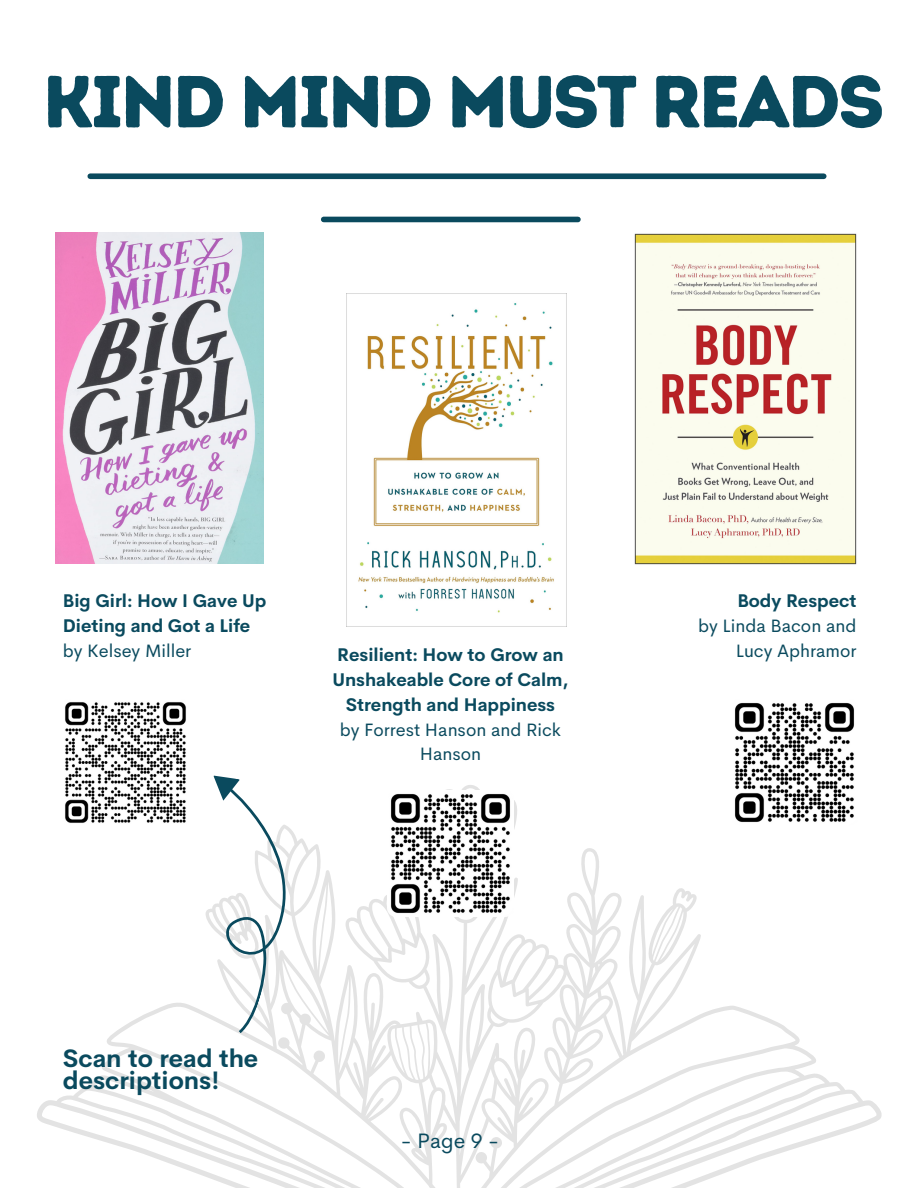
<style>
.page{position:relative;width:918px;height:1188px;background:#fff}
.page>*{position:absolute;margin:0;border:0;box-sizing:border-box;transform-origin:0 0}
.t1{font:73.5px "Intro Rust Base";letter-spacing:-.045em;color:#0a4a5e}
.t2{font:700 24.75px/22.5px "Cerebri Sans";color:#0a4a5e}
.t3{font:21px "Cerebri Sans";color:#0a4a5e}
.t4{font:700 18px/24.8px "Cerebri Sans";color:#0a4a5e}
.t5{font:18px/24.8px "Cerebri Sans";color:#0a4a5e;text-align:right}
</style>
<div class="page">
<svg style="left:37px;top:785px;width:845px;height:403px"></svg>
<img style="left:346px;top:293px;width:221px;height:333px">
<img style="left:56px;top:233px;width:208px;height:331px">
<img style="left:634px;top:233px;width:223px;height:332px">
<div style="left:90px;top:173px;width:734px;height:6px;background:#0a4a5e"></div>
<img style="left:63px;top:702px;width:123px;height:123px">
<img style="left:731px;top:703px;width:126px;height:122px">
<img style="left:388px;top:790px;width:126px;height:126px">
<svg style="left:155px;top:771px;width:163px;height:265px"></svg>
<div style="left:324px;top:217px;width:254px;height:5px;background:#0a4a5e"></div>
<h1 class="t1" style="left:43px;top:57px;width:844px">KIND MIND MUST READS</h1>
<p class="t4" style="left:63px;top:589px;width:205px">Big Girl: How I Gave Up<br>Dieting and Got a Life</p>
<p class="t5" style="left:63px;top:638px;width:130px">by Kelsey Miller</p>
<p class="t4" style="left:332px;top:643px;width:238px;text-align:center">Resilient: How to Grow an<br>Unshakeable Core of Calm,<br>Strength and Happiness</p>
<p class="t5" style="left:340px;top:717px;width:223px;text-align:center">by Forrest Hanson and Rick<br>Hanson</p>
<h2 class="t2" style="left:63px;top:1047px;width:197px">Scan to read the descriptions!</h2>
<p class="t3" style="left:401px;top:1127px;width:99px">- Page 9 -</p>
<p class="t4" style="left:737px;top:588px;width:121px">Body Respect</p>
<p class="t5" style="left:698px;top:613px;width:160px">by Linda Bacon and<br>Lucy Aphramor</p>
</div>
